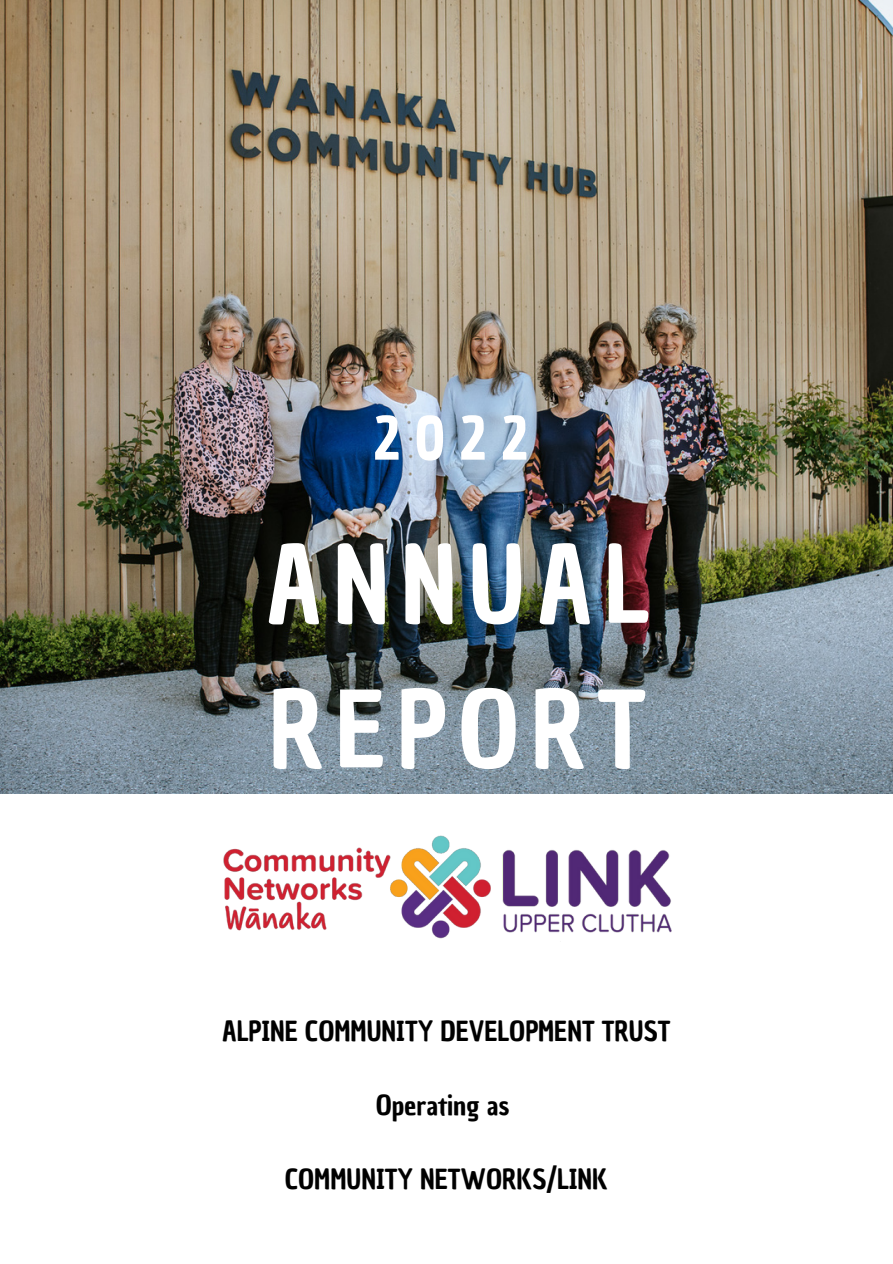
<style>
.page{position:relative;width:893px;height:1264px;background:#fff}
.page>*{position:absolute;margin:0;border:0;box-sizing:border-box;transform-origin:0 0}
.t1{font:103.5px/144.6px "Chau Philomene One";letter-spacing:.11em;color:#fff}
.t2{font:59.1px "Chau Philomene One";color:#fff}
.t3{font:27px "Chau Philomene One";color:#000}
</style>
<div class="page">
<img style="left:0;top:0;width:892px;height:794px">
<img style="left:223px;top:835px;width:449px;height:104px">
<h2 class="t2" style="left:373px;top:398px;width:157px">2022</h2>
<h1 class="t1" style="left:266px;top:514px;width:384px">ANNUAL<br>REPORT</h1>
<p class="t3" style="left:222px;top:1012px;width:450px">ALPINE COMMUNITY DEVELOPMENT TRUST</p>
<p class="t3" style="left:376px;top:1086px;width:135px">Operating as</p>
<p class="t3" style="left:285px;top:1161px;width:325px">COMMUNITY NETWORKS/LINK</p>
</div>
